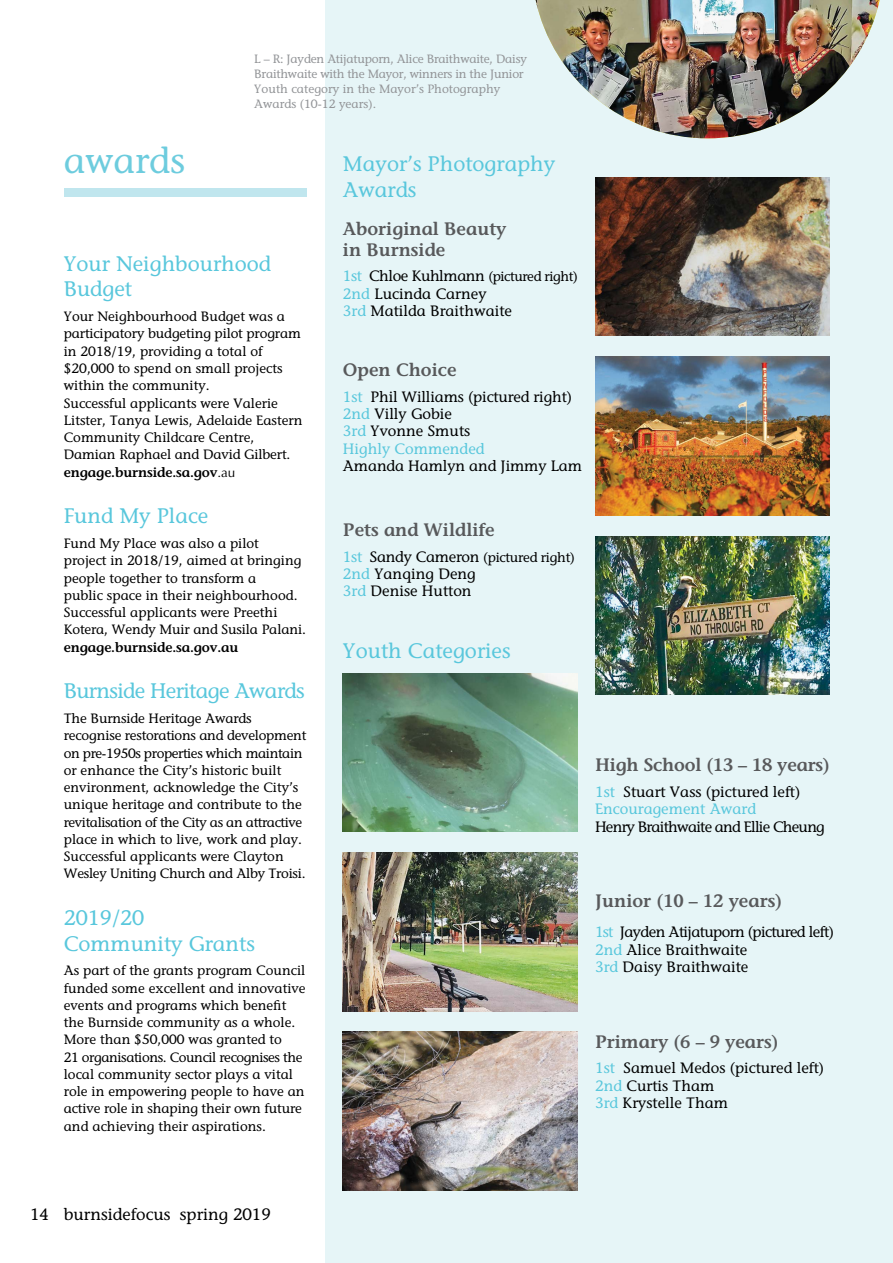
<style>
.page{position:relative;width:893px;height:1263px;background:#fff}
.page>*{position:absolute;margin:0;border:0;box-sizing:border-box;transform-origin:0 0}
.t1{font:36px "Stone Informal";color:#6dccde}
.t2{font:21px/25.5px "Stone Informal";color:#59c7dc}
.t3{font:21px "Stone Informal";letter-spacing:-.03em;color:#59c7dc}
.t4{font:600 18px/21px "Stone Informal";color:#58595b}
.t5{font:16.5px "Stone Informal";color:#000}
.t6{font:15px/17.2px "Stone Informal";color:#000}
.t7{font:15px "Stone Informal";letter-spacing:-.05em;color:#000}
.t8{font:13.5px/17.2px "Stone Informal";color:#000}
.t9{font:13.5px "Stone Informal";letter-spacing:-.03em;color:#000}
.t10{font:13.5px "Stone Informal";letter-spacing:-.02em;color:#000}
.t11{font:600 13.5px "Stone Informal";letter-spacing:-.01em;color:#000}
.t12{font:12px/15px "Stone Informal";letter-spacing:-.02em;color:#939598}
.s1{font-weight:600}
.s2{font-family:"Optima"}
.s3{font-size:15px;color:#59c7dc}
.s4{font-size:15px}
.s5{color:#59c7dc}
</style>
<div class="page">
<div style="left:64px;top:189px;width:243px;height:8px;background:#c0e6ee"></div>
<div style="left:325px;top:0;width:568px;height:1263px;background:#e6f5f7"></div>
<img style="left:595px;top:177px;width:234px;height:159px">
<img style="left:343px;top:673px;width:234px;height:159px">
<img style="left:595px;top:357px;width:234px;height:158px">
<img style="left:343px;top:853px;width:234px;height:158px">
<img style="left:595px;top:536px;width:234px;height:158px">
<img style="left:343px;top:1032px;width:234px;height:158px">
<img style="left:536px;top:0;width:344px;height:138px">
<p class="t12" style="left:254px;top:51px;width:274px">L – R: Jayden Atijatuporn, Alice Braithwaite, Daisy Braithwaite with the Mayor, winners in the Junior Youth category in the Mayor’s Photography Awards (10-12 years).</p>
<h1 class="t1" style="left:64px;top:138px;width:123px">awards</h1>
<h2 class="t2" style="left:64px;top:251px;width:209px">Your Neighbourhood<br>Budget</h2>
<p class="t8" style="left:64px;top:308px;width:240px">Your Neighbourhood Budget was a participatory budgeting pilot program in 2018/19, providing a total of $20,000 to spend on small projects within the community.<br>Successful applicants were Valerie Litster, Tanya Lewis, Adelaide Eastern Community Childcare Centre, Damian Raphael and David Gilbert. <span class="s1">engage.burnside.sa.gov</span><span class="s2">.au</span></p>
<h2 class="t2" style="left:64px;top:503px;width:146px">Fund My Place</h2>
<p class="t8" style="left:64px;top:535px;width:244px">Fund My Place was also a pilot<br>project in 2018/19, aimed at bringing people together to transform a<br>public space in their neighbourhood.<br>Successful applicants were Preethi Kotera, Wendy Muir and Susila Palani.</p>
<p class="t11" style="left:64px;top:638px;width:176px">engage.burnside.sa.gov.au</p>
<h2 class="t3" style="left:64px;top:678px;width:243px">Burnside Heritage Awards</h2>
<p class="t8" style="left:64px;top:710px;width:244px">The Burnside Heritage Awards recognise restorations and development on pre-1950s properties which maintain or enhance the City’s historic built environment, acknowledge the City’s unique heritage and contribute to the revitalisation of the City as an attractive place in which to live, work and play.<br>Successful applicants were Clayton Wesley Uniting Church and Alby Troisi.</p>
<h2 class="t2" style="left:64px;top:905px;width:193px">2019/20<br>Community Grants</h2>
<p class="t8" style="left:64px;top:962px;width:243px">As part of the grants program Council funded some excellent and innovative events and programs which benefit the Burnside community as a whole.<br>More than $50,000 was granted to<br>21 organisations. Council recognises the local community sector plays a vital role in empowering people to have an active role in shaping their own future and achieving their aspirations.</p>
<h2 class="t2" style="left:343px;top:151px;width:214px">Mayor’s Photography<br>Awards</h2>
<h3 class="t4" style="left:343px;top:218px;width:165px">Aboriginal Beauty in Burnside</h3>
<p class="t9" style="left:343px;top:268px;width:236px"><span class="s3">1st</span> <span class="s4">Chloe Kuhlmann</span> (pictured right)</p>
<p class="t6" style="left:343px;top:285px;width:171px"><span class="s5">2nd</span> Lucinda Carney<br><span class="s5">3rd</span> Matilda Braithwaite</p>
<h3 class="t4" style="left:343px;top:359px;width:115px">Open Choice</h3>
<p class="t6" style="left:343px;top:388px;width:230px"><span class="s5">1st</span> Phil Williams (pictured right)<br><span class="s5">2nd</span> Villy Gobie<br><span class="s5">3rd</span> Yvonne Smuts<br><span class="s5">Highly Commended</span></p>
<p class="t6" style="left:343px;top:457px;width:241px">Amanda Hamlyn and Jimmy Lam</p>
<h3 class="t4" style="left:343px;top:519px;width:153px">Pets and Wildlife</h3>
<p class="t10" style="left:343px;top:549px;width:233px"><span class="s3">1st</span> <span class="s4">Sandy Cameron</span> (pictured right)</p>
<p class="t6" style="left:343px;top:565px;width:134px"><span class="s5">2nd</span> Yanqing Deng<br><span class="s5">3rd</span> Denise Hutton</p>
<h2 class="t2" style="left:343px;top:637px;width:169px">Youth Categories</h2>
<h3 class="t4" style="left:595px;top:754px;width:236px">High School (13 – 18 years)</h3>
<p class="t6" style="left:595px;top:783px;width:207px"><span class="s5">1st</span> Stuart Vass (pictured left)<br><span class="s5">Encouragement Award</span></p>
<p class="t7" style="left:595px;top:817px;width:231px">Henry Braithwaite and Ellie Cheung</p>
<h3 class="t4" style="left:595px;top:890px;width:188px">Junior (10 – 12 years)</h3>
<p class="t6" style="left:595px;top:923px;width:240px"><span class="s5">1st</span> Jayden Atijatuporn (pictured left)<br><span class="s5">2nd</span> Alice Braithwaite<br><span class="s5">3rd</span> Daisy Braithwaite</p>
<h3 class="t4" style="left:595px;top:1031px;width:185px">Primary (6 – 9 years)</h3>
<p class="t6" style="left:595px;top:1059px;width:231px"><span class="s5">1st</span> Samuel Medos (pictured left)<br><span class="s5">2nd</span> Curtis Tham<br><span class="s5">3rd</span> Krystelle Tham</p>
<p class="t5" style="left:30px;top:1204px;width:242px">14 burnsidefocus spring 2019</p>
</div>
